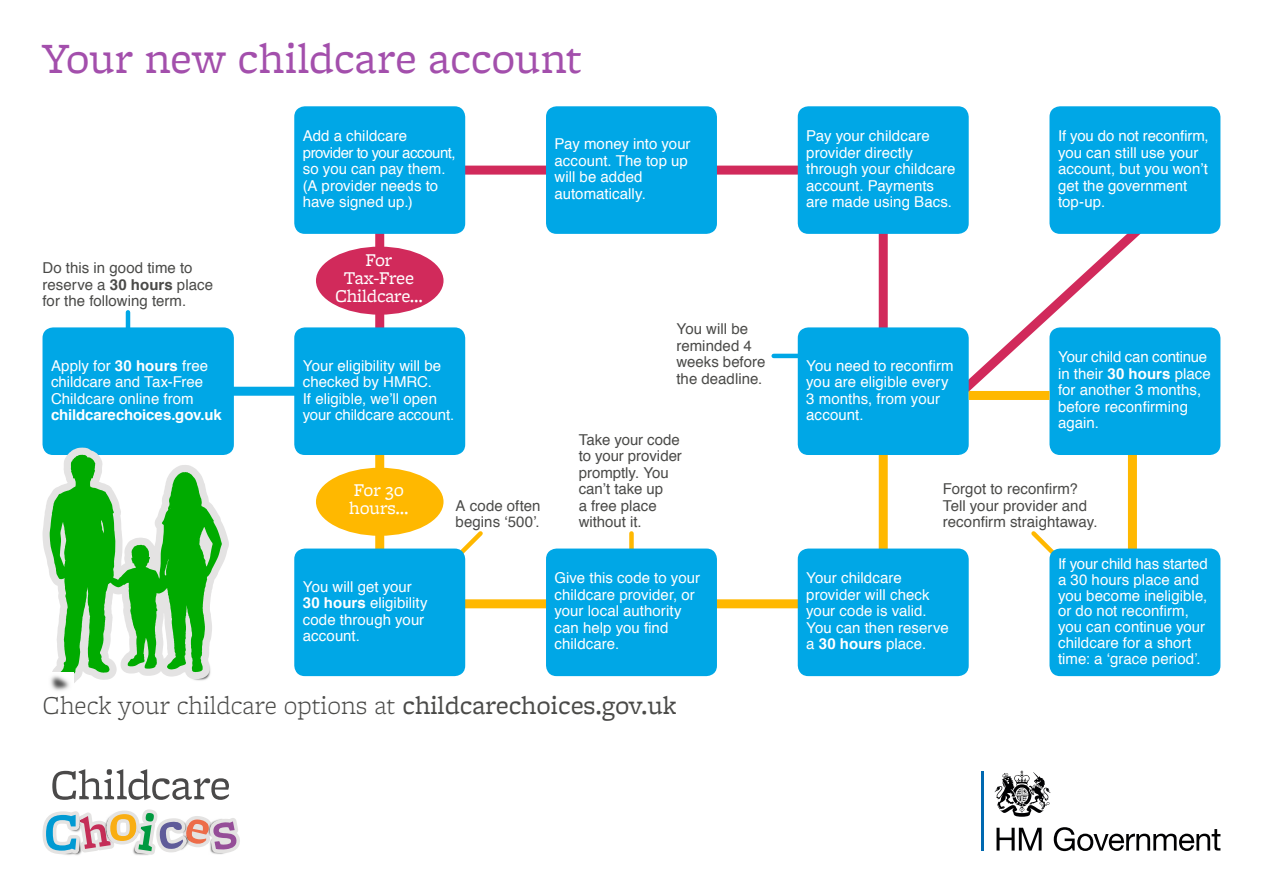
<style>
.page{position:relative;width:1263px;height:893px;background:#fff}
.page>*{position:absolute;margin:0;border:0;box-sizing:border-box;transform-origin:0 0}
.t1{font:45px "Freight Micro Pro";color:#a34fac}
.P_Body_copy_Poster{font:300 27px "Freight Micro Pro";color:#4a4a48}
.t2{font:18.75px/18px "Freight Micro Pro";letter-spacing:-.01em;color:#fff;text-align:center}
.t3{font:15px/16.5px "Helvetica";letter-spacing:.005em;color:#fff}
.t4{font:15px/16.5px "Helvetica";color:#4a4a48}
.s1{font-weight:700}
.s2{font-weight:400}
</style>
<div class="page">
<div style="left:629px;top:533px;width:5px;height:80px;background:#ffb800"></div>
<svg style="left:363px;top:527px;width:124px;height:124px"></svg>
<div style="left:209px;top:387px;width:89px;height:9px;background:#00a7e6"></div>
<div style="left:375px;top:230px;width:9px;height:102px;background:#d12a5b"></div>
<div style="left:879px;top:230px;width:9px;height:102px;background:#d12a5b"></div>
<div style="left:1128px;top:451px;width:9px;height:102px;background:#ffb800"></div>
<div style="left:375px;top:451px;width:9px;height:102px;background:#ffb800"></div>
<div style="left:879px;top:451px;width:9px;height:102px;background:#ffb800"></div>
<div style="left:461px;top:599px;width:340px;height:9px;background:#ffb800"></div>
<div style="left:461px;top:166px;width:340px;height:9px;background:#d12a5b"></div>
<svg style="left:965px;top:229px;width:175px;height:162px"></svg>
<div style="left:294px;top:106px;width:171px;height:128px;background:#00a7e6;border-radius:11px"></div>
<div style="left:798px;top:106px;width:171px;height:128px;background:#00a7e6;border-radius:11px"></div>
<div style="left:1049px;top:106px;width:171px;height:128px;background:#00a7e6;border-radius:11px"></div>
<div style="left:546px;top:106px;width:171px;height:128px;background:#00a7e6;border-radius:11px"></div>
<div style="left:294px;top:549px;width:171px;height:127px;background:#00a7e6;border-radius:11px"></div>
<div style="left:1049px;top:327px;width:171px;height:128px;background:#00a7e6;border-radius:11px"></div>
<div style="left:798px;top:327px;width:171px;height:128px;background:#00a7e6;border-radius:11px"></div>
<div style="left:798px;top:549px;width:171px;height:127px;background:#00a7e6;border-radius:11px"></div>
<div style="left:546px;top:549px;width:171px;height:127px;background:#00a7e6;border-radius:11px"></div>
<div style="left:43px;top:327px;width:191px;height:128px;background:#00a7e6;border-radius:11px"></div>
<div style="left:294px;top:327px;width:171px;height:128px;background:#00a7e6;border-radius:11px"></div>
<div style="left:969px;top:391px;width:80px;height:9px;background:#ffb800"></div>
<div style="left:316px;top:247px;width:127px;height:68px;background:#d12a5b;border-radius:50%"></div>
<div style="left:316px;top:468px;width:127px;height:68px;background:#ffb800;border-radius:50%"></div>
<svg style="left:1031px;top:527px;width:97px;height:27px"></svg>
<div style="left:1049px;top:549px;width:171px;height:127px;background:#00a7e6;border-radius:11px"></div>
<hr style="left:126px;top:312px;width:4px;height:37px;background:#00a7e6">
<hr style="left:774px;top:354px;width:44px;height:4px;background:#00a7e6">
<svg style="left:43px;top:448px;width:186px;height:235px"></svg>
<svg style="left:52px;top:769px;width:177px;height:31px"></svg>
<svg style="left:43px;top:809px;width:197px;height:46px"></svg>
<hr style="left:981px;top:771px;width:3px;height:79px;background:#0068b0">
<svg style="left:996px;top:828px;width:45px;height:22px"></svg>
<svg style="left:1054px;top:827px;width:166px;height:24px"></svg>
<svg style="left:994px;top:771px;width:57px;height:46px"></svg>
<img style="left:47px;top:672px;width:27px;height:19px">
<h1 class="t1" style="left:43px;top:28px;width:541px">Your new childcare account</h1>
<p class="t4" style="left:43px;top:260px;width:172px">Do this in good time to reserve a <span class="s1">30 hours</span> place for the following term.</p>
<p class="t3" style="left:303px;top:128px;width:155px">Add a childcare provider to your account, so you can pay them. (A provider needs to have signed up.)</p>
<p class="t3" style="left:806px;top:128px;width:151px">Pay your childcare provider directly through your childcare account. Payments are made using Bacs.</p>
<p class="t3" style="left:1058px;top:128px;width:152px">If you do not reconfirm, you can still use your account, but you won’t get the government top-up.</p>
<p class="t3" style="left:554px;top:136px;width:138px">Pay money into your account. The top up will be added automatically.</p>
<p class="t2" style="left:335px;top:250px;width:89px">For<br>Tax-Free<br>Childcare...</p>
<p class="t3" style="left:51px;top:357px;width:172px">Apply for <span class="s1">30 hours</span> free childcare and Tax-Free<br>Childcare online from <span class="s1">childcarechoices.gov.uk</span></p>
<p class="t3" style="left:303px;top:357px;width:153px">Your eligibility will be checked by HMRC.<br>If eligible, we’ll open your childcare account.</p>
<p class="t2" style="left:349px;top:480px;width:61px;text-align:left">For 30 hours...</p>
<p class="t4" style="left:456px;top:498px;width:87px">A code often begins ‘500’.</p>
<p class="t4" style="left:676px;top:321px;width:91px">You will be reminded 4 weeks before the deadline.</p>
<p class="t4" style="left:579px;top:432px;width:105px">Take your code to your provider promptly. You can’t take up<br>a free place without it.</p>
<p class="t3" style="left:303px;top:579px;width:126px">You will get your<br><span class="s1">30 hours</span> eligibility code through your account.</p>
<p class="t3" style="left:554px;top:570px;width:147px">Give this code to your childcare provider, or your local authority can help you find childcare.</p>
<p class="P_Body_copy_Poster" style="left:43px;top:686px;width:636px">Check your childcare options at <span class="s2">childcarechoices.gov.uk</span></p>
<p class="t3" style="left:806px;top:357px;width:149px">You need to reconfirm you are eligible every<br>3 months, from your account.</p>
<p class="t3" style="left:1058px;top:349px;width:154px">Your child can continue in their <span class="s1">30 hours</span> place for another 3 months, before reconfirming again.</p>
<p class="t4" style="left:943px;top:481px;width:156px">Forgot to reconfirm?<br>Tell your provider and reconfirm straightaway.</p>
<p class="t3" style="left:806px;top:570px;width:144px">Your childcare provider will check your code is valid.<br>You can then reserve a <span class="s1">30 hours</span> place.</p>
<p class="t3" style="left:1058px;top:556px;width:151px;line-height:15.8px">If your child has started a 30 hours place and you become ineligible, or do not reconfirm, you can continue your childcare for a short time: a ‘grace period’.</p>
</div>
